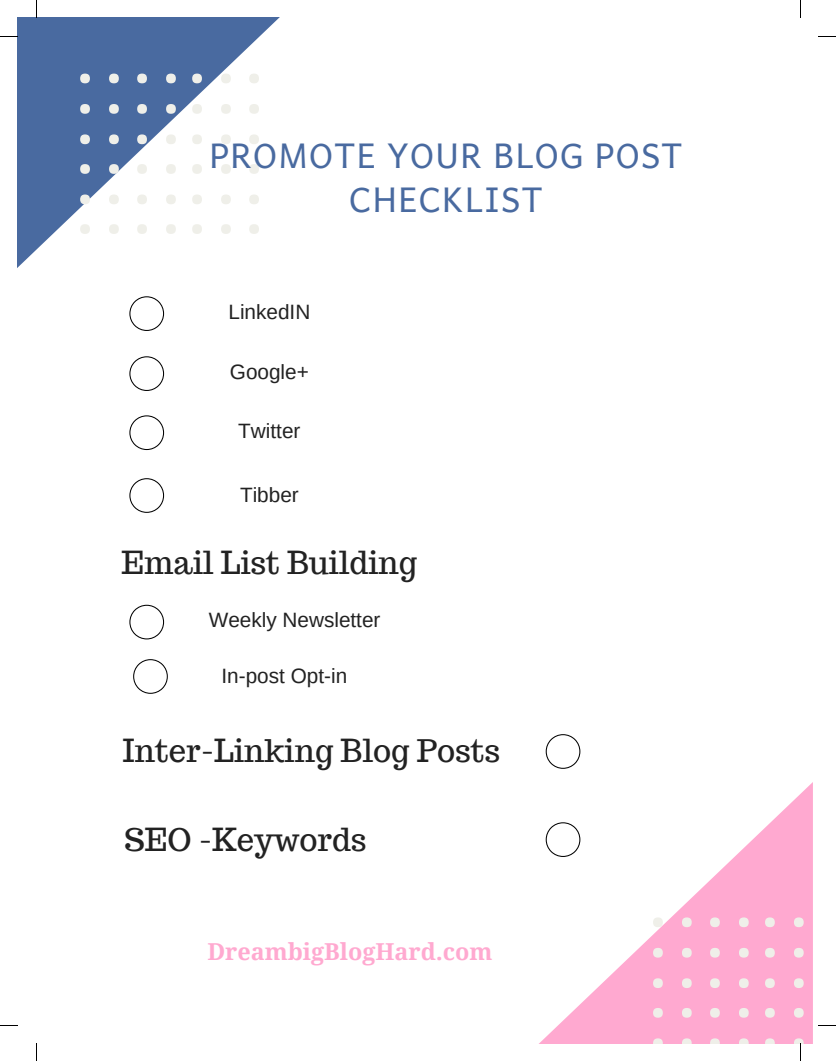
<style>
.page{position:relative;width:836px;height:1061px;background:#fff}
.page>*{position:absolute;margin:0;border:0;box-sizing:border-box;transform-origin:0 0}
.t1{font:34px/44px "Andika";letter-spacing:.03em;color:#496aa0;text-align:center}
.t2{font:31.12px "Trocchi";color:#222}
.t3{font:700 23.38px "Droid Serif";color:#ffa9d0}
.t4{font:20.75px "Arimo";color:#222}
</style>
<div class="page">
<svg style="left:18px;top:18px;width:261px;height:249px;fill:#496aa0"></svg>
<div style="left:192px;top:74px;width:10px;height:9px;background:#efefe9;border-radius:50%"></div>
<div style="left:192px;top:104px;width:10px;height:10px;background:#efefe9;border-radius:50%"></div>
<div style="left:192px;top:134px;width:10px;height:10px;background:#efefe9;border-radius:50%"></div>
<div style="left:192px;top:164px;width:10px;height:10px;background:#efefe9;border-radius:50%"></div>
<div style="left:192px;top:195px;width:10px;height:9px;background:#efefe9;border-radius:50%"></div>
<div style="left:192px;top:224px;width:10px;height:9px;background:#efefe9;border-radius:50%"></div>
<div style="left:221px;top:74px;width:10px;height:9px;background:#efefe9;border-radius:50%"></div>
<div style="left:221px;top:104px;width:10px;height:10px;background:#efefe9;border-radius:50%"></div>
<div style="left:221px;top:134px;width:10px;height:10px;background:#efefe9;border-radius:50%"></div>
<div style="left:221px;top:164px;width:10px;height:10px;background:#efefe9;border-radius:50%"></div>
<div style="left:221px;top:195px;width:10px;height:9px;background:#efefe9;border-radius:50%"></div>
<div style="left:221px;top:224px;width:10px;height:9px;background:#efefe9;border-radius:50%"></div>
<div style="left:249px;top:74px;width:10px;height:9px;background:#efefe9;border-radius:50%"></div>
<div style="left:249px;top:104px;width:10px;height:10px;background:#efefe9;border-radius:50%"></div>
<div style="left:249px;top:134px;width:10px;height:10px;background:#efefe9;border-radius:50%"></div>
<div style="left:249px;top:164px;width:10px;height:10px;background:#efefe9;border-radius:50%"></div>
<div style="left:249px;top:195px;width:10px;height:9px;background:#efefe9;border-radius:50%"></div>
<div style="left:249px;top:224px;width:10px;height:9px;background:#efefe9;border-radius:50%"></div>
<div style="left:80px;top:74px;width:10px;height:9px;background:#efefe9;border-radius:50%"></div>
<div style="left:80px;top:104px;width:10px;height:10px;background:#efefe9;border-radius:50%"></div>
<div style="left:80px;top:134px;width:10px;height:10px;background:#efefe9;border-radius:50%"></div>
<div style="left:80px;top:164px;width:10px;height:10px;background:#efefe9;border-radius:50%"></div>
<div style="left:80px;top:195px;width:10px;height:9px;background:#efefe9;border-radius:50%"></div>
<div style="left:80px;top:224px;width:10px;height:9px;background:#efefe9;border-radius:50%"></div>
<div style="left:109px;top:74px;width:10px;height:9px;background:#efefe9;border-radius:50%"></div>
<div style="left:109px;top:104px;width:10px;height:10px;background:#efefe9;border-radius:50%"></div>
<div style="left:109px;top:134px;width:10px;height:10px;background:#efefe9;border-radius:50%"></div>
<div style="left:109px;top:164px;width:10px;height:10px;background:#efefe9;border-radius:50%"></div>
<div style="left:109px;top:195px;width:10px;height:9px;background:#efefe9;border-radius:50%"></div>
<div style="left:109px;top:224px;width:10px;height:9px;background:#efefe9;border-radius:50%"></div>
<div style="left:137px;top:74px;width:10px;height:9px;background:#efefe9;border-radius:50%"></div>
<div style="left:137px;top:104px;width:10px;height:10px;background:#efefe9;border-radius:50%"></div>
<div style="left:137px;top:134px;width:10px;height:10px;background:#efefe9;border-radius:50%"></div>
<div style="left:137px;top:164px;width:10px;height:10px;background:#efefe9;border-radius:50%"></div>
<div style="left:137px;top:195px;width:10px;height:9px;background:#efefe9;border-radius:50%"></div>
<div style="left:137px;top:224px;width:10px;height:9px;background:#efefe9;border-radius:50%"></div>
<div style="left:166px;top:74px;width:10px;height:9px;background:#efefe9;border-radius:50%"></div>
<div style="left:166px;top:104px;width:10px;height:10px;background:#efefe9;border-radius:50%"></div>
<div style="left:166px;top:134px;width:10px;height:10px;background:#efefe9;border-radius:50%"></div>
<div style="left:166px;top:164px;width:10px;height:10px;background:#efefe9;border-radius:50%"></div>
<div style="left:166px;top:195px;width:10px;height:9px;background:#efefe9;border-radius:50%"></div>
<div style="left:166px;top:224px;width:10px;height:9px;background:#efefe9;border-radius:50%"></div>
<svg style="left:540px;top:782px;width:273px;height:261px"></svg>
<div style="left:765px;top:917px;width:10px;height:10px;background:#efefe9;border-radius:50%"></div>
<div style="left:765px;top:948px;width:10px;height:10px;background:#efefe9;border-radius:50%"></div>
<div style="left:765px;top:978px;width:10px;height:10px;background:#efefe9;border-radius:50%"></div>
<div style="left:765px;top:1008px;width:10px;height:10px;background:#efefe9;border-radius:50%"></div>
<svg style="left:765px;top:1038px;width:10px;height:5px"></svg>
<div style="left:794px;top:917px;width:10px;height:10px;background:#efefe9;border-radius:50%"></div>
<div style="left:794px;top:948px;width:10px;height:10px;background:#efefe9;border-radius:50%"></div>
<div style="left:794px;top:978px;width:10px;height:10px;background:#efefe9;border-radius:50%"></div>
<div style="left:794px;top:1008px;width:10px;height:10px;background:#efefe9;border-radius:50%"></div>
<div style="left:653px;top:917px;width:10px;height:10px;background:#efefe9;border-radius:50%"></div>
<div style="left:653px;top:948px;width:10px;height:10px;background:#efefe9;border-radius:50%"></div>
<div style="left:653px;top:978px;width:10px;height:10px;background:#efefe9;border-radius:50%"></div>
<div style="left:653px;top:1008px;width:10px;height:10px;background:#efefe9;border-radius:50%"></div>
<svg style="left:653px;top:1038px;width:10px;height:5px"></svg>
<div style="left:682px;top:917px;width:10px;height:10px;background:#efefe9;border-radius:50%"></div>
<div style="left:682px;top:948px;width:10px;height:10px;background:#efefe9;border-radius:50%"></div>
<div style="left:682px;top:978px;width:10px;height:10px;background:#efefe9;border-radius:50%"></div>
<div style="left:682px;top:1008px;width:10px;height:10px;background:#efefe9;border-radius:50%"></div>
<svg style="left:682px;top:1038px;width:10px;height:5px"></svg>
<div style="left:710px;top:917px;width:10px;height:10px;background:#efefe9;border-radius:50%"></div>
<div style="left:710px;top:948px;width:10px;height:10px;background:#efefe9;border-radius:50%"></div>
<div style="left:710px;top:978px;width:10px;height:10px;background:#efefe9;border-radius:50%"></div>
<div style="left:710px;top:1008px;width:10px;height:10px;background:#efefe9;border-radius:50%"></div>
<svg style="left:710px;top:1038px;width:10px;height:5px"></svg>
<div style="left:739px;top:917px;width:10px;height:10px;background:#efefe9;border-radius:50%"></div>
<div style="left:739px;top:948px;width:10px;height:10px;background:#efefe9;border-radius:50%"></div>
<div style="left:739px;top:978px;width:10px;height:10px;background:#efefe9;border-radius:50%"></div>
<div style="left:739px;top:1008px;width:10px;height:10px;background:#efefe9;border-radius:50%"></div>
<svg style="left:739px;top:1038px;width:10px;height:5px"></svg>
<svg style="left:129px;top:296px;width:35px;height:35px"></svg>
<svg style="left:129px;top:356px;width:35px;height:35px"></svg>
<svg style="left:129px;top:415px;width:35px;height:35px"></svg>
<svg style="left:129px;top:478px;width:35px;height:35px"></svg>
<svg style="left:129px;top:605px;width:35px;height:34px"></svg>
<svg style="left:133px;top:659px;width:35px;height:35px"></svg>
<svg style="left:546px;top:734px;width:34px;height:35px"></svg>
<svg style="left:546px;top:822px;width:34px;height:35px"></svg>
<svg style="left:36px;top:0;width:1px;height:18px"></svg>
<svg style="left:0;top:36px;width:18px;height:1px"></svg>
<svg style="left:800px;top:0;width:1px;height:18px"></svg>
<svg style="left:818px;top:36px;width:18px;height:1px"></svg>
<svg style="left:794px;top:1038px;width:10px;height:23px"></svg>
<svg style="left:818px;top:1025px;width:18px;height:1px"></svg>
<svg style="left:36px;top:1043px;width:1px;height:18px"></svg>
<svg style="left:0;top:1025px;width:18px;height:1px"></svg>
<h1 class="t1" style="left:209px;top:132px;width:475px">PROMOTE YOUR BLOG POST<br>CHECKLIST</h1>
<p class="t4" style="left:228px;top:300px;width:83px">LinkedIN</p>
<p class="t4" style="left:230px;top:360px;width:80px">Google+</p>
<p class="t4" style="left:238px;top:419px;width:64px">Twitter</p>
<p class="t4" style="left:240px;top:483px;width:60px">Tibber</p>
<h2 class="t2" style="left:122px;top:542px;width:297px">Email List Building</h2>
<p class="t4" style="left:209px;top:608px;width:173px">Weekly Newsletter</p>
<p class="t4" style="left:222px;top:664px;width:127px">In-post Opt-in</p>
<h2 class="t2" style="left:123px;top:731px;width:379px">Inter-Linking Blog Posts</h2>
<h2 class="t2" style="left:124px;top:820px;width:244px">SEO -Keywords</h2>
<p class="t3" style="left:207px;top:938px;width:287px">DreambigBlogHard.com</p>
</div>
